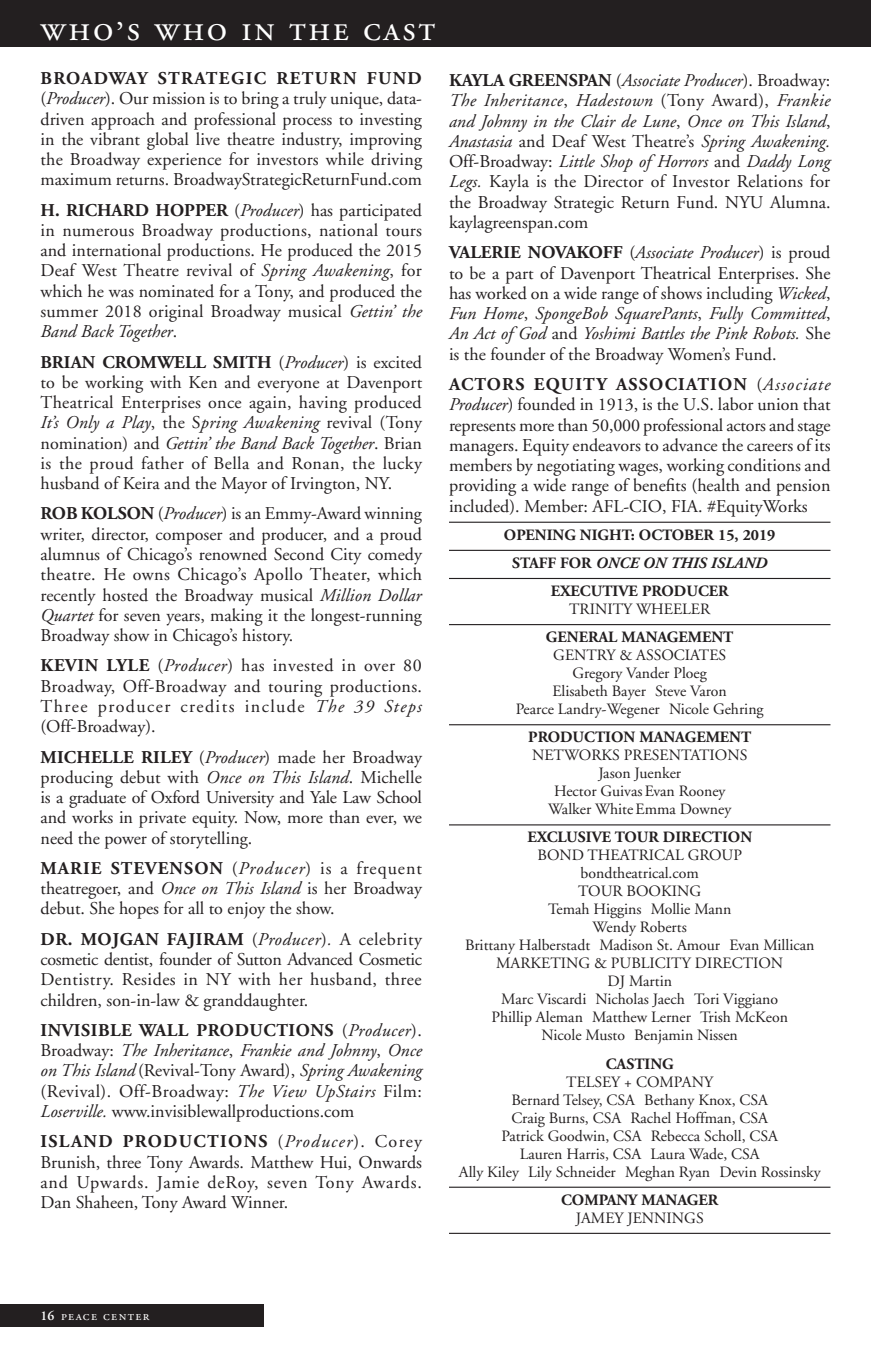
<style>
.page{position:relative;width:871px;height:1357px;background:#fff}
.page>*{position:absolute;margin:0;border:0;box-sizing:border-box;transform-origin:0 0}
.t1{font:36px "Adobe Garamond Exp";letter-spacing:.07em;color:#fff}
.t2{font:18px/20.2px "Adobe Garamond";color:#231f20;text-align:justify}
.t3{font:italic 18px/20.2px "Adobe Garamond";color:#231f20;text-align:justify}
.t4{font:15.75px/18px "Adobe Garamond";color:#231f20;text-align:center}
.t5{font:700 15.75px/28.1px "Adobe Garamond";color:#231f20;text-align:center}
.t6{font:13.5px "Adobe Garamond Exp";letter-spacing:.1em;color:#fff}
.s1{font-family:"Adobe Garamond"}
.s2{font-weight:700}
.s3{font-style:italic}
.s4{font-weight:700;font-style:normal}
.s5{font-style:normal}
.s6{font-family:"Adobe Garamond";font-weight:600}
</style>
<div class="page">
<div style="left:0;top:0;width:871px;height:46px;background:#231f20"></div>
<hr style="left:449px;top:522px;width:381px;height:1px;background:#231f20">
<hr style="left:449px;top:550px;width:381px;height:1px;background:#231f20">
<hr style="left:449px;top:578px;width:381px;height:1px;background:#231f20">
<hr style="left:449px;top:624px;width:381px;height:1px;background:#231f20">
<hr style="left:449px;top:724px;width:381px;height:1px;background:#231f20">
<hr style="left:449px;top:824px;width:381px;height:1px;background:#231f20">
<hr style="left:449px;top:1186px;width:381px;height:2px;background:#231f20">
<hr style="left:449px;top:1233px;width:381px;height:1px;background:#231f20">
<div style="left:0;top:1304px;width:263px;height:23px;background:#231f20"></div>
<h1 class="t1" style="left:40px;top:14px;width:396px">who<span class="s1">’</span>s who in the cast</h1>
<p class="t2" style="left:40px;top:69px;width:383px"><span class="s2">BROADWAY STRATEGIC RETURN FUND </span>(<span class="s3">Producer</span>). Our mission is to bring a truly unique, data&shy;driven approach and professional process to investing in the vibrant global live theatre industry, improving the Broadway experience for investors while driving maximum returns. BroadwayStrategicReturnFund.com</p>
<p class="t2" style="left:40px;top:200px;width:383px"><span class="s2">H. RICHARD HOPPER</span> (<span class="s3">Producer</span>) has participated in numerous Broadway productions, national tours and international productions. He produced the 2015<br>Deaf West Theatre revival of <span class="s3">Spring Awakening</span>, for which he was nominated for a Tony, and produced the summer 2018 original Broadway musical <span class="s3">Gettin’ the Band Back Together</span>.</p>
<p class="t2" style="left:41px;top:352px;width:383px"><span class="s2">BRIAN CROMWELL SMITH</span> (<span class="s3">Producer</span>) is excited to be working with Ken and everyone at Davenport Theatrical Enterprises once again, having produced <span class="s3">It’s Only a Play</span>, the S<span class="s3">pring Awakening</span> revival (Tony nomination) and <span class="s3">Gettin’ the Band Back Together</span>. Brian is the proud father of Bella and Ronan, the lucky husband of Keira and the Mayor of Irvington, NY.</p>
<p class="t2" style="left:41px;top:504px;width:383px"><span class="s2">ROB KOLSON</span> (<span class="s3">Producer</span>) is an Emmy-Award winning writer, director, composer and producer, and a proud alumnus of Chicago’s renowned Second City comedy theatre. He owns Chicago’s Apollo Theater, which recently hosted the Broadway musical <span class="s3">Million Dollar Quartet</span> for seven years, making it the longest-running Broadway show in Chicago’s history.</p>
<p class="t2" style="left:41px;top:656px;width:383px"><span class="s2">KEVIN LYLE</span> (<span class="s3">Producer</span>) has invested in over 80<br>Broadway, Off-Broadway and touring productions.<br>Three producer credits include <span class="s3">The 39 Steps </span>(Off-Broadway).</p>
<p class="t2" style="left:41px;top:747px;width:383px"><span class="s2">MICHELLE RILEY</span> (<span class="s3">Producer</span>) made her Broadway producing debut with <span class="s3">Once on This Island</span>. Michelle is a graduate of Oxford University and Yale Law School and works in private equity. Now, more than ever, we need the power of storytelling.</p>
<p class="t2" style="left:40px;top:858px;width:383px"><span class="s2">MARIE STEVENSON</span> (<span class="s3">Producer</span>) is a frequent theatregoer, and <span class="s3">Once on This Island</span> is her Broadway debut. She hopes for all to enjoy the show.</p>
<p class="t2" style="left:40px;top:929px;width:383px"><span class="s2">DR. MOJGAN FAJIRAM</span> (<span class="s3">Producer</span>)<span class="s3">.</span> A celebrity cosmetic dentist, founder of Sutton Advanced Cosmetic Dentistry. Resides in NY with her husband, three children, son-in-law &amp; granddaughter.</p>
<p class="t3" style="left:40px;top:1021px;width:383px"><span class="s4">INVISIBLE WALL PRODUCTIONS</span> <span class="s5">(</span>Producer<span class="s5">).<br>Broadway:</span> The Inheritance<span class="s5">,</span> Frankie and Johnny<span class="s5">,</span> Once on This Island <span class="s5">(Revival-Tony Award),</span> Spring Awakening <span class="s5">(Revival). Off-Broadway:</span> The View UpStairs <span class="s5">Film:<br></span>Loserville. <span class="s5">www.invisiblewallproductions.com</span></p>
<p class="t2" style="left:40px;top:1132px;width:383px"><span class="s2">ISLAND PRODUCTIONS</span> (<span class="s3">Producer</span>). Corey Brunish, three Tony Awards. Matthew Hui, Onwards and Upwards. Jamie deRoy, seven Tony Awards.<br>Dan Shaheen, Tony Award Winner.</p>
<p class="t2" style="left:449px;top:71px;width:383px"><span class="s2">KAYLA GREENSPAN</span> (<span class="s3">Associate Producer</span>). Broadway:<br><span class="s3">The Inheritance</span>, <span class="s3">Hadestown</span> (Tony Award), <span class="s3">Frankie and Johnny in the Clair de Lune</span>, <span class="s3">Once on This Island</span>, <span class="s3">Anastasia</span> and Deaf West Theatre’s <span class="s3">Spring Awakening.<br></span>Off-Broadway: <span class="s3">Little Shop of Horrors</span> and <span class="s3">Daddy Long Legs.</span> Kayla is the Director of Investor Relations for the Broadway Strategic Return Fund. NYU Alumna. kaylagreenspan.com</p>
<p class="t2" style="left:449px;top:243px;width:383px"><span class="s2">VALERIE NOVAKOFF</span> (<span class="s3">Associate Producer</span>) is proud to be a part of Davenport Theatrical Enterprises. She has worked on a wide range of shows including <span class="s3">Wicked</span>, <span class="s3">Fun Home</span>, <span class="s3">SpongeBob SquarePants</span>, <span class="s3">Fully Committed</span>, <span class="s3">An Act of God</span> and <span class="s3">Yoshimi Battles the Pink Robots.</span> She is the founder of the Broadway Women’s Fund.</p>
<p class="t2" style="left:449px;top:375px;width:383px"><span class="s2">ACTORS EQUITY ASSOCIATION</span> (<span class="s3">Associate Producer</span>) founded in 1913, is the U.S. labor union that represents more than 50,000 professional actors and stage managers. Equity endeavors to advance the careers of its members by negotiating wages, working conditions and providing a wide range of benefits (health and pension included). Member: AFL-CIO, FIA. #EquityWorks</p>
<p class="t5" style="left:504px;top:521px;width:273px">OPENING NIGHT: OCTOBER 15, 2019<br>STAFF FOR <span class="s3">ONCE ON THIS ISLAND<br></span>EXECUTIVE PRODUCER</p>
<p class="t4" style="left:569px;top:600px;width:143px">TRINITY WHEELER</p>
<p class="t5" style="left:546px;top:623px;width:189px">GENERAL MANAGEMENT</p>
<p class="t4" style="left:516px;top:646px;width:249px">GENTRY &amp; ASSOCIATES<br>Gregory Vander Ploeg<br>Elisabeth Bayer Steve Varon<br>Pearce Landry-Wegener Nicole Gehring</p>
<p class="t5" style="left:528px;top:723px;width:224px">PRODUCTION MANAGEMENT</p>
<p class="t4" style="left:532px;top:746px;width:217px">NETWORKS PRESENTATIONS<br>Jason Juenker<br>Hector GuivasEvan Rooney<br>Walker WhiteEmma Downey</p>
<p class="t5" style="left:527px;top:823px;width:226px">EXCLUSIVE TOUR DIRECTION</p>
<p class="t4" style="left:465px;top:847px;width:351px">BOND THEATRICAL GROUP<br>bondtheatrical.com<br>TOUR BOOKING<br>Temah Higgins Mollie Mann<br>Wendy Roberts<br>Brittany Halberstadt Madison St. Amour Evan Millican<br>MARKETING &amp; PUBLICITY DIRECTION<br>DJ Martin<br>Marc Viscardi Nicholas Jaech Tori Viggiano<br>Phillip Aleman Matthew Lerner Trish McKeon<br>Nicole Musto Benjamin Nissen</p>
<p class="t5" style="left:606px;top:1050px;width:69px">CASTING</p>
<p class="t4" style="left:459px;top:1073px;width:363px">TELSEY + COMPANY<br>Bernard Telsey, CSA Bethany Knox, CSA<br>Craig Burns, CSA Rachel Hoffman, CSA<br>Patrick Goodwin, CSA Rebecca Scholl, CSA<br>Lauren Harris, CSA Laura Wade, CSA<br>Ally Kiley Lily Schneider Meghan Ryan Devin Rossinsky</p>
<p class="t5" style="left:561px;top:1186px;width:158px">COMPANY MANAGER</p>
<p class="t4" style="left:576px;top:1209px;width:130px">JAMEY JENNINGS</p>
<p class="t6" style="left:40px;top:1310px;width:110px"><span class="s6">16</span> peace center</p>
</div>
